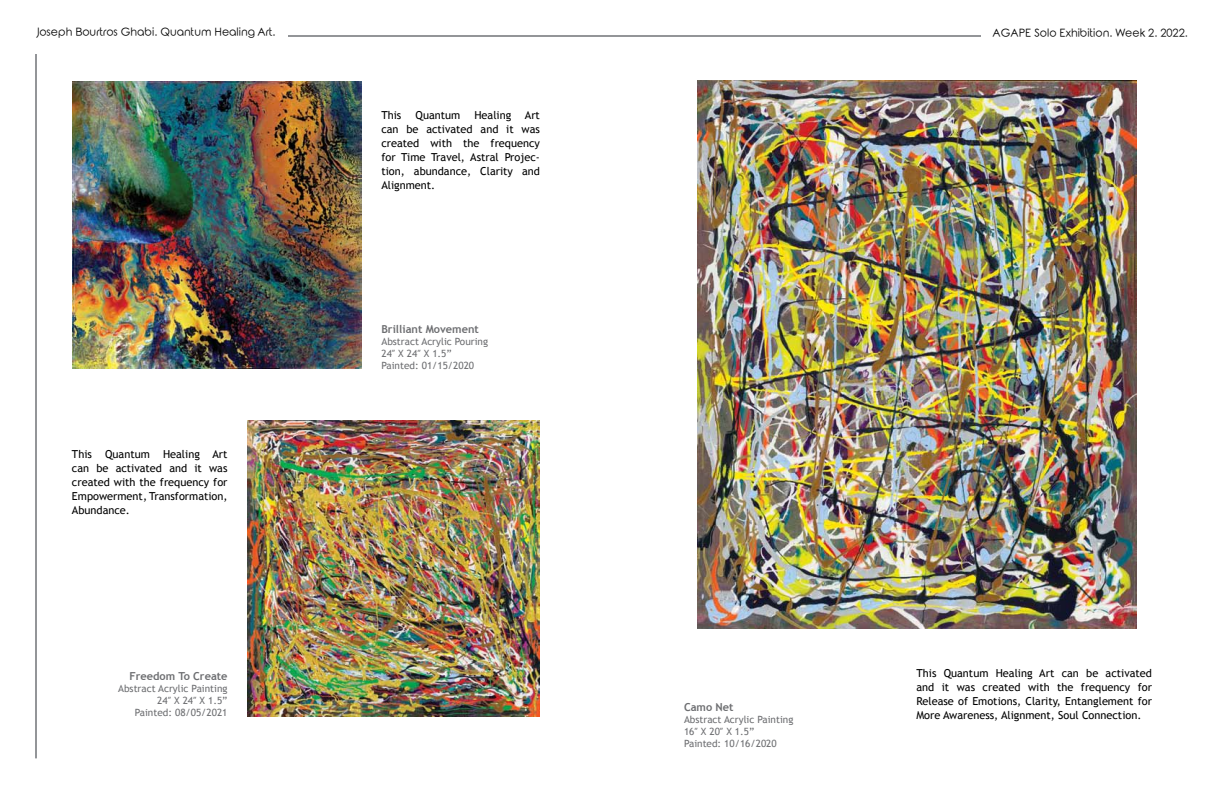
<style>
.page{position:relative;width:1224px;height:792px;background:#fff}
.page>*{position:absolute;margin:0;border:0;box-sizing:border-box;transform-origin:0 0}
.t1{font:11px/14px "Trebuchet MS";color:#000;text-align:justify}
.t2{font:11px "Rounded Elegance";color:#000}
.t3{font:700 11px "Trebuchet MS";color:#6d6e71}
.t4{font:10px/12px "Trebuchet MS";color:#6d6e71}
</style>
<div class="page">
<hr style="left:35px;top:54px;width:2px;height:704px;background:#939598">
<hr style="left:288px;top:35px;width:693px;height:2px;background:#939598">
<img style="left:697px;top:81px;width:439px;height:547px">
<img style="left:72px;top:81px;width:290px;height:288px">
<img style="left:247px;top:421px;width:293px;height:295px">
<p class="t2" style="left:36px;top:26px;width:241px">Joseph Bourtros Ghabi. Quantum Healing Art.</p>
<p class="t2" style="left:993px;top:27px;width:197px">AGAPE Solo Exhibition. Week 2. 2022.</p>
<p class="t1" style="left:381px;top:108px;width:160px;text-indent:93px">Healing Art can be activated and it was created with the frequency for Time Travel, Astral Projec&shy;tion, abundance, Clarity and Alignment.</p>
<p class="t1" style="left:381px;top:108px;width:21px">This</p>
<p class="t1" style="left:416px;top:108px;width:46px">Quantum</p>
<p class="t1" style="left:72px;top:447px;width:157px">This Quantum Healing Art can be activated and it was created with the frequency for Empowerment, Transformation, Abundance.</p>
<p class="t3" style="left:129px;top:669px;width:100px">Freedom To Create</p>
<p class="t4" style="left:118px;top:682px;width:111px;text-align:right">Abstract Acrylic Painting<br>24″ X 24″ X 1.5”<br>Painted: 08/05/2021</p>
<p class="t3" style="left:381px;top:322px;width:99px">Brilliant Movement</p>
<p class="t4" style="left:381px;top:336px;width:108px">Abstract Acrylic Pouring<br>24″ X 24″ X 1.5”<br>Painted: 01/15/2020</p>
<p class="t3" style="left:684px;top:700px;width:51px">Camo Net</p>
<p class="t4" style="left:684px;top:713px;width:111px">Abstract Acrylic Painting<br>16″ X 20″ X 1.5”<br>Painted: 10/16/2020</p>
<p class="t1" style="left:916px;top:666px;width:237px">This Quantum Healing Art can be activated and it was created with the frequency for Release of Emotions, Clarity, Entanglement for More Awareness, Alignment, Soul Connection.</p>
</div>
